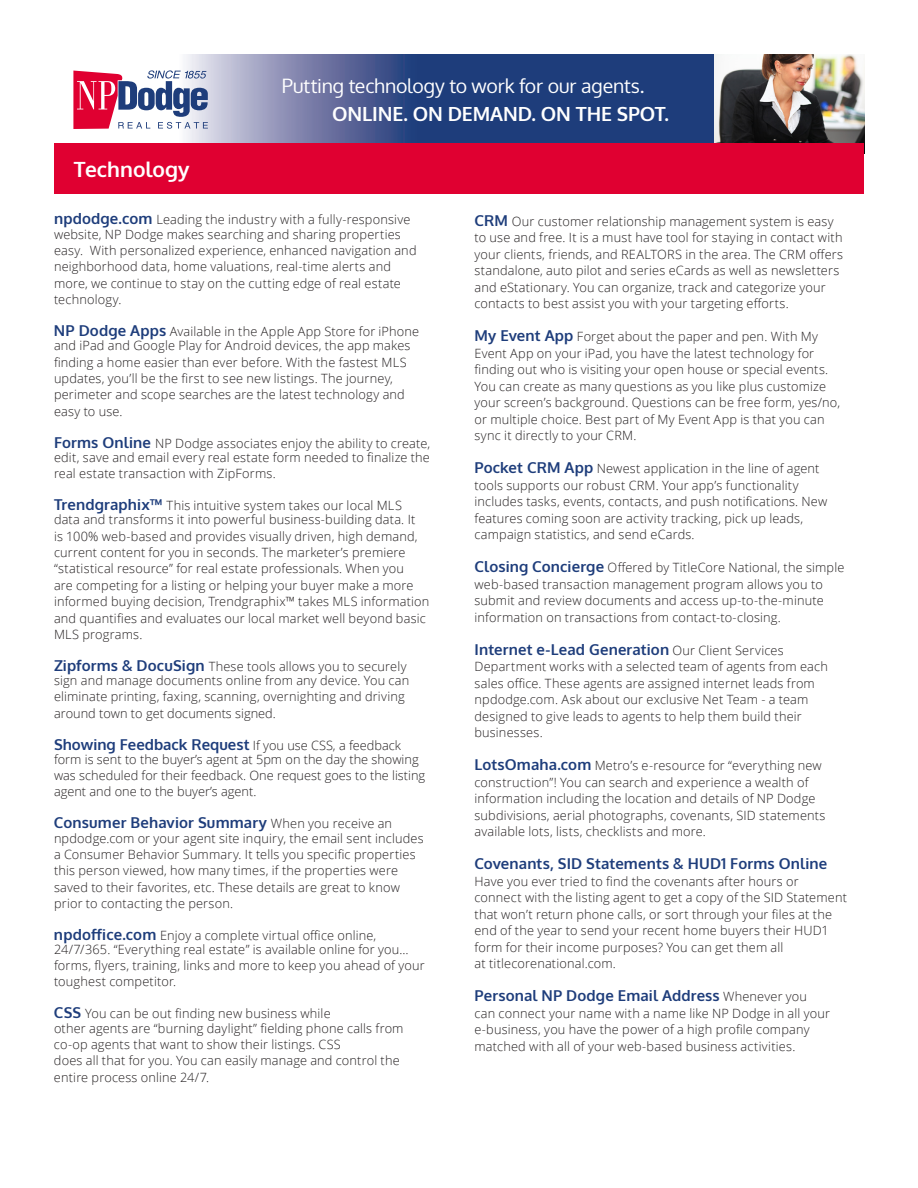
<style>
.page{position:relative;width:918px;height:1188px;background:#fff}
.page>*{position:absolute;margin:0;border:0;box-sizing:border-box;transform-origin:0 0}
.t1{font:700 21px "Oxygen";color:#fff}
.t2{font:19.5px "Oxygen";letter-spacing:-.01em;color:#fff}
.t3{font:700 19.5px "Oxygen";letter-spacing:-.005em;color:#fff}
.t4{font:700 15px "Oxygen";letter-spacing:.005em;color:#1e3d7b}
.t5{font:300 12.75px/16.5px "Open Sans";letter-spacing:.015em;color:#231f20}
.s1{font-family:"Oxygen";font-weight:700;font-size:15px;color:#1e3d7b}
.s2{font-family:"Open Sans";font-weight:300;font-size:12.75px;color:#231f20}
</style>
<div class="page">
<div style="left:54px;top:54px;width:810px;height:94px;background:#1e3d7b"></div>
<img style="left:714px;top:54px;width:150px;height:89px">
<svg style="left:54px;top:54px;width:351px;height:89px"></svg>
<svg style="left:73px;top:70px;width:135px;height:59px"></svg>
<div style="left:54px;top:143px;width:810px;height:50px;background:#e00031"></div>
<p class="t1" style="left:74px;top:156px;width:117px">Technology</p>
<p class="t2" style="left:282px;top:73px;width:364px">Putting technology to work for our agents.</p>
<p class="t3" style="left:332px;top:102px;width:338px">ONLINE. ON DEMAND. ON THE SPOT.</p>
<p class="t5" style="left:54px;top:212px;width:358px;line-height:14.5px"><span class="s1">npdodge.com</span> Leading the industry with a fully-responsive website, NP Dodge makes searching and sharing properties</p>
<p class="t5" style="left:54px;top:242px;width:364px">easy. With personalized experience, enhanced navigation and neighborhood data, home valuations, real-time alerts and more, we continue to stay on the cutting edge of real estate technology.</p>
<p class="t5" style="left:54px;top:324px;width:367px;line-height:14.5px"><span class="s1">NP Dodge Apps</span> Available in the Apple App Store for iPhone and iPad and Google Play for Android devices, the app makes</p>
<p class="t5" style="left:54px;top:354px;width:354px">finding a home easier than ever before. With the fastest MLS updates, you’ll be the first to see new listings. The journey, perimeter and scope searches are the latest technology and easy to use.</p>
<p class="t5" style="left:54px;top:436px;width:378px;line-height:14px"><span class="s1">Forms Online</span> NP Dodge associates enjoy the ability to create, edit, save and email every real estate form needed to finalize the</p>
<p class="t5" style="left:54px;top:465px;width:223px">real estate transaction with ZipForms.</p>
<p class="t5" style="left:54px;top:497px;width:363px;line-height:14.7px"><span class="s1">Trendgraphix™</span> This intuitive system takes our local MLS data and transforms it into powerful business-building data. It</p>
<p class="t5" style="left:54px;top:528px;width:377px">is 100% web-based and provides visually driven, high demand, current content for you in seconds. The marketer’s premiere “statistical resource” for real estate professionals. When you<br>are competing for a listing or helping your buyer make a more informed buying decision, Trendgraphix™ takes MLS information and quantifies and evaluates our local market well beyond basic MLS programs.</p>
<p class="t5" style="left:54px;top:659px;width:357px;line-height:14.2px"><span class="s1">Zipforms &amp; DocuSign</span> These tools allows you to securely sign and manage documents online from any device. You can</p>
<p class="t5" style="left:54px;top:688px;width:352px">eliminate printing, faxing, scanning, overnighting and driving around town to get documents signed.</p>
<p class="t4" style="left:54px;top:735px;width:349px">Showing Feedback Request <span class="s2">If you use CSS, a feedback</span></p>
<p class="t5" style="left:54px;top:751px;width:373px">form is sent to the buyer’s agent at 5pm on the day the showing was scheduled for their feedback. One request goes to the listing agent and one to the buyer’s agent.</p>
<p class="t4" style="left:54px;top:813px;width:340px">Consumer Behavior Summary <span class="s2">When you receive an</span></p>
<p class="t5" style="left:54px;top:829px;width:371px">npdodge.com or your agent site inquiry, the email sent includes a Consumer Behavior Summary. It tells you specific properties this person viewed, how many times, if the properties were saved to their favorites, etc. These details are great to know prior to contacting the person.</p>
<p class="t5" style="left:54px;top:928px;width:356px;line-height:14.2px"><span class="s1">npdoffice.com</span> Enjoy a complete virtual office online,<br>24/7/365. “Everything real estate” is available online for you…</p>
<p class="t5" style="left:54px;top:957px;width:372px">forms, flyers, training, links and more to keep you ahead of your toughest competitor.</p>
<p class="t5" style="left:54px;top:1006px;width:351px;line-height:14.4px"><span class="s1">CSS</span> You can be out finding new business while<br>other agents are “burning daylight” fielding phone calls from</p>
<p class="t5" style="left:54px;top:1036px;width:347px">co-op agents that want to show their listings. CSS<br>does all that for you. You can easily manage and control the entire process online 24/7.</p>
<p class="t5" style="left:475px;top:212px;width:370px"><span class="s1">CRM</span> Our customer relationship management system is easy to use and free. It is a must have tool for staying in contact with your clients, friends, and REALTORS in the area. The CRM offers standalone, auto pilot and series eCards as well as newsletters and eStationary. You can organize, track and categorize your contacts to best assist you with your targeting efforts.</p>
<p class="t5" style="left:475px;top:328px;width:367px"><span class="s1">My Event App</span> Forget about the paper and pen. With My Event App on your iPad, you have the latest technology for finding out who is visiting your open house or special events.<br>You can create as many questions as you like plus customize your screen’s background. Questions can be free form, yes/no, or multiple choice. Best part of My Event App is that you can sync it directly to your CRM.</p>
<p class="t5" style="left:475px;top:460px;width:354px"><span class="s1">Pocket CRM App</span> Newest application in the line of agent tools supports our robust CRM. Your app’s functionality includes tasks, events, contacts, and push notifications. New features coming soon are activity tracking, pick up leads, campaign statistics, and send eCards.</p>
<p class="t5" style="left:475px;top:559px;width:371px"><span class="s1">Closing Concierge</span> Offered by TitleCore National, the simple web-based transaction management program allows you to submit and review documents and access up-to-the-minute information on transactions from contact-to-closing.</p>
<p class="t4" style="left:475px;top:640px;width:311px">Internet e-Lead Generation <span class="s2">Our Client Services</span></p>
<p class="t5" style="left:475px;top:658px;width:355px">Department works with a selected team of agents from each sales office. These agents are assigned internet leads from npdodge.com. Ask about our exclusive Net Team - a team designed to give leads to agents to help them build their businesses.</p>
<p class="t5" style="left:475px;top:757px;width:353px"><span class="s1">LotsOmaha.com</span> Metro’s e-resource for “everything new construction”! You can search and experience a wealth of information including the location and details of NP Dodge subdivisions, aerial photographs, covenants, SID statements available lots, lists, checklists and more.</p>
<p class="t4" style="left:475px;top:854px;width:354px">Covenants, SID Statements &amp; HUD1 Forms Online</p>
<p class="t5" style="left:475px;top:872px;width:374px">Have you ever tried to find the covenants after hours or connect with the listing agent to get a copy of the SID Statement that won’t return phone calls, or sort through your files at the end of the year to send your recent home buyers their HUD1 form for their income purposes? You can get them all<br>at titlecorenational.com.</p>
<p class="t4" style="left:475px;top:986px;width:334px">Personal NP Dodge Email Address <span class="s2">Whenever you</span></p>
<p class="t5" style="left:475px;top:1004px;width:357px">can connect your name with a name like NP Dodge in all your e-business, you have the power of a high profile company matched with all of your web-based business activities.</p>
</div>
